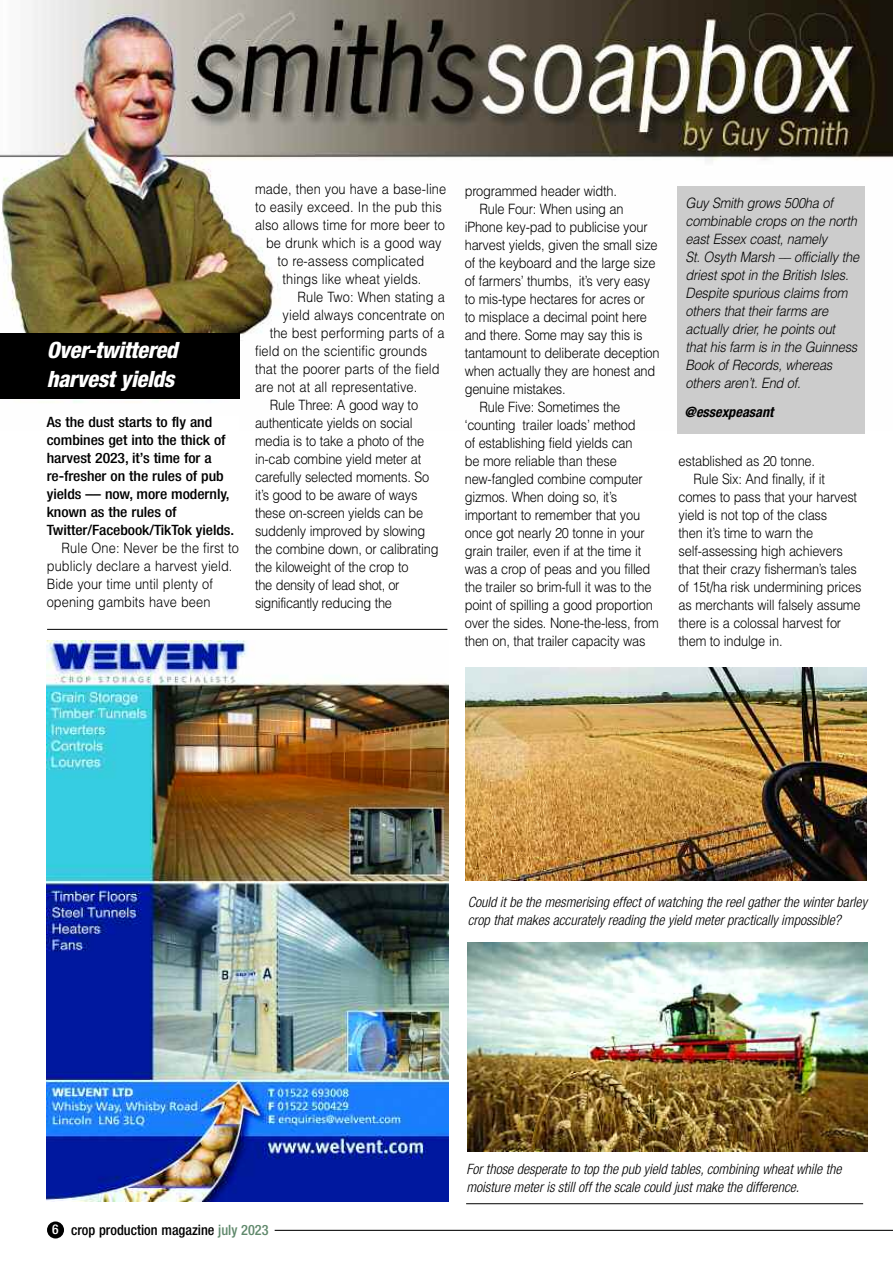
<style>
.page{position:relative;width:893px;height:1263px;background:#fff}
.page>*{position:absolute;margin:0;border:0;box-sizing:border-box;transform-origin:0 0}
.t1{font:italic 800 condensed 22.5px/28.5px "Helvetica Neue";letter-spacing:-.015em;color:#fff}
.t2{font:300 14.25px "Helvetica";letter-spacing:-.015em;color:#000;scale:.9 1}
.t3{font:300 14.25px/18px "Helvetica";letter-spacing:.005em;color:#000;scale:.9 1}
.t4{font:italic 300 14.25px/18px "Helvetica";letter-spacing:-.015em;color:#000;scale:.9 1}
.t5{font:italic 300 condensed 14.25px/18px "Helvetica Neue";color:#000}
.t6{font:500 condensed 14.25px/18px "Helvetica Neue";letter-spacing:-.005em;color:#000;scale:1.1 1}
.t7{font:500 condensed 14.25px "Helvetica Neue";letter-spacing:-.005em;color:#000}
.t8{font:italic 700 condensed 14.25px "Helvetica Neue";color:#000}
.s1{font-size:13.5px;color:#fff}
.s2{color:#60896c}
</style>
<div class="page">
<img style="left:0;top:0;width:893px;height:403px">
<div style="left:677px;top:187px;width:188px;height:247px;background:#ccc"></div>
<div style="left:0;top:333px;width:239px;height:66px;background:#000"></div>
<img style="left:47px;top:640px;width:401px;height:562px">
<hr style="left:47px;top:629px;width:400px;height:1px;background:#000">
<div style="left:47px;top:1221px;width:17px;height:17px;background:#000;border-radius:50%"></div>
<hr style="left:275px;top:1230px;width:618px;height:1px;background:#000">
<img style="left:465px;top:667px;width:402px;height:213px">
<img style="left:467px;top:942px;width:401px;height:209px">
<hr style="left:466px;top:1203px;width:397px;height:1px;background:#000">
<h1 class="t1" style="left:47px;top:338px;width:132px">Over-twittered harvest yields</h1>
<p class="t6" style="left:47px;top:414px;width:172px">As the dust starts to fly and combines get into the thick of harvest 2023, it’s time for a re-fresher on the rules of pub yields –– now, more modernly, known as the rules of<br>Twitter/Facebook/TikTok yields.</p>
<p class="t3" style="left:47px;top:539px;width:215px;text-indent:15px">Rule One: Never be the first to publicly declare a harvest yield.<br>Bide your time until plenty of opening gambits have been</p>
<p class="t3" style="left:255px;top:180px;width:214px">made, then you have a base-line</p>
<p class="t3" style="left:255px;top:198px;width:209px">to easily exceed. In the pub this</p>
<p class="t3" style="left:255px;top:216px;width:213px">also allows time for more beer to</p>
<p class="t3" style="left:266px;top:234px;width:197px">be drunk which is a good way</p>
<p class="t3" style="left:278px;top:252px;width:164px">to re-assess complicated</p>
<p class="t3" style="left:283px;top:270px;width:156px">things like wheat yields.</p>
<p class="t3" style="left:298px;top:288px;width:165px">Rule Two: When stating a</p>
<p class="t3" style="left:283px;top:306px;width:182px">yield always concentrate on</p>
<p class="t3" style="left:270px;top:324px;width:196px">the best performing parts of a</p>
<p class="t3" style="left:255px;top:342px;width:193px">field on the scientific grounds</p>
<p class="t3" style="left:255px;top:360px;width:207px">that the poorer parts of the field</p>
<p class="t3" style="left:255px;top:378px;width:182px">are not at all representative.</p>
<p class="t2" style="left:270px;top:397px;width:166px">Rule Three: A good way to</p>
<p class="t2" style="left:255px;top:415px;width:177px">authenticate yields on social</p>
<p class="t2" style="left:255px;top:433px;width:190px">media is to take a photo of the</p>
<p class="t2" style="left:255px;top:451px;width:186px">in-cab combine yield meter at</p>
<p class="t2" style="left:255px;top:469px;width:195px">carefully selected moments. So</p>
<p class="t2" style="left:255px;top:487px;width:182px">it’s good to be aware of ways</p>
<p class="t2" style="left:255px;top:505px;width:189px">these on-screen yields can be</p>
<p class="t2" style="left:255px;top:523px;width:191px">suddenly improved by slowing</p>
<p class="t2" style="left:255px;top:541px;width:205px">the combine down, or calibrating</p>
<p class="t2" style="left:255px;top:559px;width:172px">the kiloweight of the crop to</p>
<p class="t2" style="left:255px;top:577px;width:162px">the density of lead shot, or</p>
<p class="t2" style="left:255px;top:595px;width:154px">significantly reducing the</p>
<p class="t2" style="left:465px;top:183px;width:171px">programmed header width.</p>
<p class="t2" style="left:480px;top:201px;width:161px">Rule Four: When using an</p>
<p class="t2" style="left:465px;top:219px;width:205px">iPhone key-pad to publicise your</p>
<p class="t2" style="left:465px;top:237px;width:216px">harvest yields, given the small size</p>
<p class="t2" style="left:465px;top:255px;width:213px">of the keyboard and the large size</p>
<p class="t2" style="left:465px;top:273px;width:208px">of farmers’ thumbs, it’s very easy</p>
<p class="t2" style="left:465px;top:291px;width:202px">to mis-type hectares for acres or</p>
<p class="t2" style="left:465px;top:309px;width:204px">to misplace a decimal point here</p>
<p class="t2" style="left:465px;top:327px;width:199px">and there. Some may say this is</p>
<p class="t2" style="left:465px;top:345px;width:218px">tantamount to deliberate deception</p>
<p class="t2" style="left:465px;top:363px;width:213px">when actually they are honest and</p>
<p class="t2" style="left:465px;top:381px;width:114px">genuine mistakes.</p>
<p class="t2" style="left:480px;top:399px;width:158px">Rule Five: Sometimes the</p>
<p class="t2" style="left:465px;top:417px;width:191px">‘counting trailer loads’ method</p>
<p class="t2" style="left:465px;top:435px;width:188px">of establishing field yields can</p>
<p class="t2" style="left:465px;top:453px;width:171px">be more reliable than these</p>
<p class="t2" style="left:465px;top:471px;width:199px">new-fangled combine computer</p>
<p class="t2" style="left:465px;top:489px;width:171px">gizmos. When doing so, it’s</p>
<p class="t2" style="left:465px;top:507px;width:196px">important to remember that you</p>
<p class="t2" style="left:465px;top:525px;width:202px">once got nearly 20 tonne in your</p>
<p class="t2" style="left:465px;top:543px;width:198px">grain trailer, even if at the time it</p>
<p class="t2" style="left:465px;top:561px;width:208px">was a crop of peas and you filled</p>
<p class="t2" style="left:465px;top:579px;width:209px">the trailer so brim-full it was to the</p>
<p class="t2" style="left:465px;top:597px;width:211px">point of spilling a good proportion</p>
<p class="t2" style="left:465px;top:615px;width:217px">over the sides. None-the-less, from</p>
<p class="t2" style="left:465px;top:633px;width:202px">then on, that trailer capacity was</p>
<p class="t4" style="left:686px;top:194px;width:194px">Guy Smith grows 500ha of combinable crops on the north east Essex coast, namely<br>St. Osyth Marsh –– officially the driest spot in the British Isles.<br>Despite spurious claims from others that their farms are actually drier, he points out that his farm is in the Guinness<br>Book of Records, whereas others aren’t. End of.</p>
<p class="t8" style="left:685px;top:407px;width:90px">@essexpeasant</p>
<p class="t2" style="left:679px;top:453px;width:153px">established as 20 tonne.</p>
<p class="t2" style="left:693px;top:471px;width:148px">Rule Six: And finally, if it</p>
<p class="t2" style="left:679px;top:489px;width:200px">comes to pass that your harvest</p>
<p class="t2" style="left:679px;top:507px;width:167px">yield is not top of the class</p>
<p class="t2" style="left:679px;top:525px;width:151px">then it’s time to warn the</p>
<p class="t2" style="left:679px;top:543px;width:184px">self-assessing high achievers</p>
<p class="t2" style="left:679px;top:561px;width:199px">that their crazy fisherman’s tales</p>
<p class="t2" style="left:679px;top:579px;width:205px">of 15t/ha risk undermining prices</p>
<p class="t2" style="left:679px;top:597px;width:204px">as merchants will falsely assume</p>
<p class="t2" style="left:679px;top:615px;width:182px">there is a colossal harvest for</p>
<p class="t2" style="left:679px;top:633px;width:117px">them to indulge in.</p>
<p class="t7" style="left:52px;top:1225px;width:218px"><span class="s1">6</span> crop production magazine <span class="s2">july 2023</span></p>
<p class="t5" style="left:468px;top:894px;width:401px">Could it be the mesmerising effect of watching the reel gather the winter barley crop that makes accurately reading the yield meter practically impossible?</p>
<p class="t5" style="left:466px;top:1161px;width:377px">For those desperate to top the pub yield tables, combining wheat while the moisture meter is still off the scale could just make the difference.</p>
</div>
